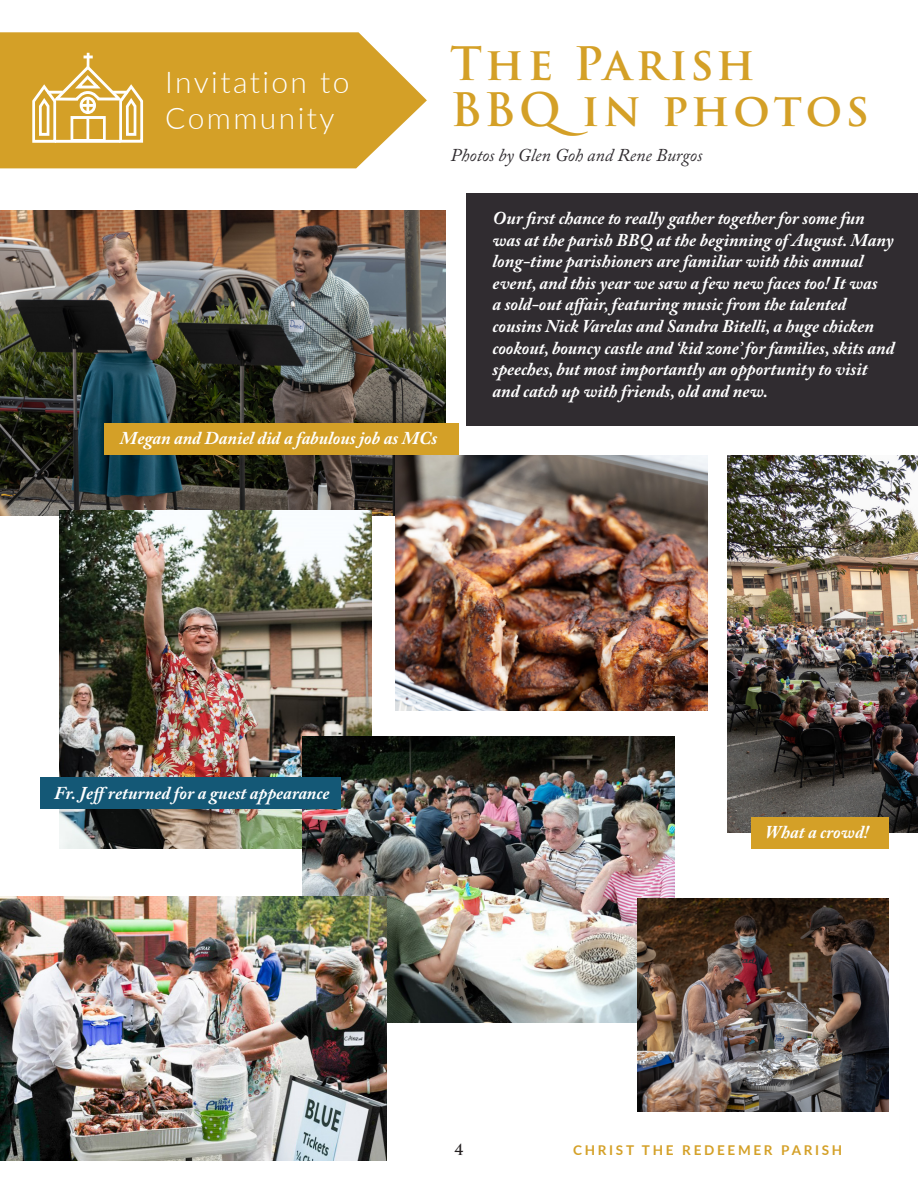
<style>
.page{position:relative;width:918px;height:1188px;background:#fff}
.page>*{position:absolute;margin:0;border:0;box-sizing:border-box;transform-origin:0 0}
.Headline{font:600 45px/46.5px "Trajan Pro 3";letter-spacing:.07em;color:#d4a027}
.Headline-2{font:300 30px/36px "Lato";letter-spacing:.08em;color:#fff}
.Subheadline{font:italic 700 18px/21.6px "Adobe Caslon Pro";color:#fff}
.Headline-3{font:italic 18px "Adobe Caslon Pro";color:#302c30}
.t1{font:600 15px "Trajan Pro 3";color:#231f20}
.t2{font:700 13.5px "Lato";letter-spacing:.2em;color:#d4a027}
</style>
<div class="page">
<div style="left:467px;top:193px;width:451px;height:233px;background:#302c30"></div>
<svg style="left:0;top:32px;width:427px;height:136px;background:#d8a93c"></svg>
<img style="left:0;top:211px;width:445px;height:305px">
<img style="left:396px;top:455px;width:311px;height:255px">
<img style="left:60px;top:511px;width:311px;height:338px">
<img style="left:302px;top:737px;width:373px;height:286px">
<img style="left:0;top:896px;width:386px;height:265px">
<img style="left:637px;top:899px;width:252px;height:212px">
<img style="left:727px;top:455px;width:191px;height:378px">
<div style="left:40px;top:778px;width:301px;height:31px;background:#145876"></div>
<div style="left:105px;top:423px;width:354px;height:31px;background:#d4a027"></div>
<div style="left:751px;top:817px;width:138px;height:31px;background:#d4a027"></div>
<hr style="left:87px;top:53px;width:3px;height:14px;background:#fff">
<svg style="left:32px;top:56px;width:112px;height:87px"></svg>
<p class="Headline-2" style="left:165px;top:63px;width:186px">Invitation to<br>Community</p>
<p class="Headline" style="left:450px;top:42px;width:420px">The Parish<br>BBQ in photos</p>
<p class="Headline-3" style="left:450px;top:144px;width:253px">Photos by Glen Goh and Rene Burgos</p>
<p class="Subheadline" style="left:120px;top:427px;width:319px">Megan and Daniel did a fabulous job as MCs</p>
<p class="Subheadline" style="left:493px;top:207px;width:403px">Our first chance to really gather together for some fun was at the parish BBQ at the beginning of August. Many long-time parishioners are familiar with this annual event, and this year we saw a few new faces too! It was<br>a sold-out affair, featuring music from the talented cousins Nick Varelas and Sandra Bitelli, a huge chicken cookout, bouncy castle and ‘kid zone’ for families, skits and speeches, but most importantly an opportunity to visit and catch up with friends, old and new.</p>
<p class="Subheadline" style="left:54px;top:782px;width:277px">Fr. Jeffreturned for a guest appearance</p>
<p class="Subheadline" style="left:765px;top:821px;width:105px">What a crowd!</p>
<p class="t1" style="left:454px;top:1139px;width:11px">4</p>
<p class="t2" style="left:573px;top:1140px;width:271px">CHRIST THE REDEEMER PARISH</p>
</div>
